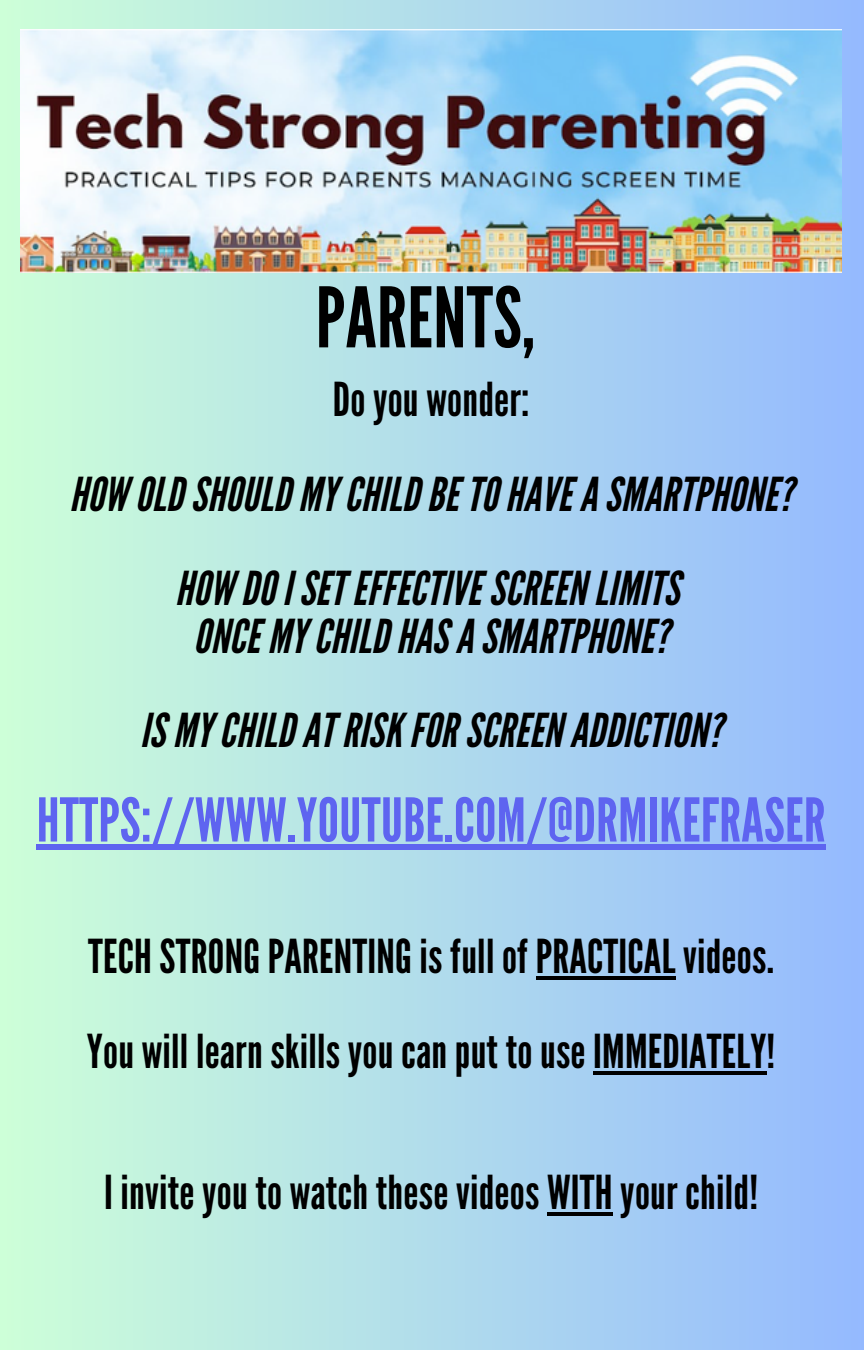
<style>
.page{position:relative;width:864px;height:1350px;background:#fff}
.page>*{position:absolute;margin:0;border:0;box-sizing:border-box;transform-origin:0 0}
.t1{font:83.25px "League Gothic";letter-spacing:.005em;color:#000}
.t2{font:60.3px "League Gothic";letter-spacing:.005em;color:#5e64f0}
.t3{font:46.8px/94.5px "League Gothic";letter-spacing:.005em;color:#000}
.t4{font:italic 46.8px/94.5px "League Gothic";letter-spacing:.005em;color:#000;text-align:center}
</style>
<div class="page">
<div style="left:0;top:0;width:864px;height:1350px;background:linear-gradient(to right,#cdffd8,#94b9fe)"></div>
<img style="left:21px;top:30px;width:820px;height:243px">
<div style="left:37px;top:845px;width:104px;height:5px;background:#5e64f0"></div>
<div style="left:141px;top:845px;width:600px;height:5px;background:#5e64f0"></div>
<div style="left:741px;top:845px;width:85px;height:5px;background:#5e64f0"></div>
<hr style="left:536px;top:977px;width:140px;height:3px;background:#000">
<hr style="left:593px;top:1071px;width:174px;height:3px;background:#000">
<hr style="left:547px;top:1213px;width:66px;height:3px;background:#000">
<h1 class="t1" style="left:316px;top:270px;width:220px">PARENTS,</h1>
<p class="t3" style="left:333px;top:353px;width:198px">Do you wonder:</p>
<p class="t4" style="left:70px;top:448px;width:725px">HOW OLD SHOULD MY CHILD BE TO HAVE A SMARTPHONE?<br>HOW DO I SET EFFECTIVE SCREEN LIMITS</p>
<p class="t4" style="left:140px;top:590px;width:583px">ONCE MY CHILD HAS A SMARTPHONE?<br>IS MY CHILD AT RISK FOR SCREEN ADDICTION?</p>
<p class="t2" style="left:37px;top:785px;width:790px">HTTPS://WWW.YOUTUBE.COM/@DRMIKEFRASER</p>
<p class="t3" style="left:87px;top:910px;width:690px">TECH STRONG PARENTING is full of PRACTICAL videos.<br>You will learn skills you can put to use IMMEDIATELY!</p>
<p class="t3" style="left:104px;top:1146px;width:656px">I invite you to watch these videos WITH your child!</p>
</div>
